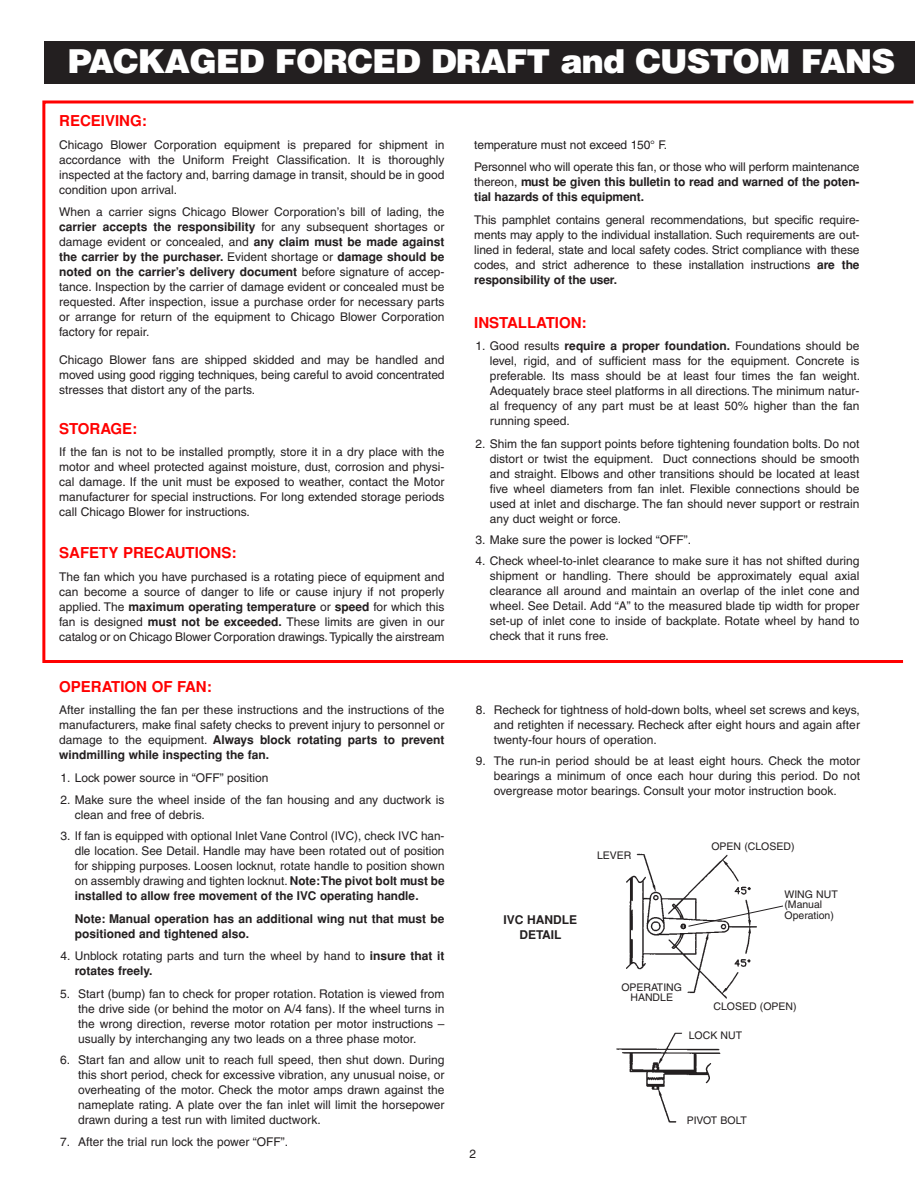
<style>
.page{position:relative;width:918px;height:1188px;background:#fff}
.page>*{position:absolute;margin:0;border:0;box-sizing:border-box;transform-origin:0 0}
.t1{font:900 33px "Helvetica";letter-spacing:-.025em;color:#fff}
.t2{font:700 15px "Helvetica";color:#f00}
.t3{font:12px/15px "Helvetica";color:#231f20;text-align:justify}
.t4{font:700 12px/15px "Helvetica";color:#231f20}
.t5{font:10.5px/10.5px "Helvetica";color:#231f20}
.s1{font-weight:700}
.s2{font-weight:400}
</style>
<div class="page">
<svg style="left:42px;top:100px;width:872px;height:563px"></svg>
<div style="left:58px;top:114px;width:388px;height:532px;background:#fff"></div>
<div style="left:473px;top:139px;width:388px;height:510px;background:#fff"></div>
<img style="left:626px;top:853px;width:131px;height:146px">
<img style="left:616px;top:1032px;width:105px;height:91px">
<div style="left:44px;top:41px;width:871px;height:42px;background:#231f20"></div>
<div style="left:686px;top:1030px;width:59px;height:16px;background:#fff"></div>
<div style="left:709px;top:840px;width:88px;height:14px;background:#fff"></div>
<div style="left:592px;top:850px;width:41px;height:16px;background:#fff"></div>
<div style="left:617px;top:982px;width:69px;height:33px;background:#fff"></div>
<div style="left:678px;top:1115px;width:77px;height:19px;background:#fff"></div>
<svg style="left:687px;top:905px;width:96px;height:22px"></svg>
<p class="t1" style="left:68px;top:43px;width:829px">PACKAGED FORCED DRAFT and CUSTOM FANS</p>
<p class="t2" style="left:59px;top:112px;width:89px">RECEIVING:</p>
<p class="t3" style="left:59px;top:138px;width:387px">Chicago Blower Corporation equipment is prepared for shipment in accordance with the Uniform Freight Classification. It is thoroughly inspected at the factory and, barring damage in transit, should be in good condition upon arrival.</p>
<p class="t3" style="left:59px;top:206px;width:387px">When a carrier signs Chicago Blower Corporation’s bill of lading, the <span class="s1">carrier accepts the responsibility</span> for any subsequent shortages or damage evident or concealed, and <span class="s1">any claim must be made against the carrier by the purchaser.</span> Evident shortage or <span class="s1">damage should be noted on the carrier’s delivery document</span> before signature of accep&shy;tance. Inspection by the carrier of damage evident or concealed must be requested. After inspection, issue a purchase order for necessary parts or arrange for return of the equipment to Chicago Blower Corporation factory for repair.</p>
<p class="t3" style="left:59px;top:354px;width:387px">Chicago Blower fans are shipped skidded and may be handled and moved using good rigging techniques, being careful to avoid concentrated stresses that distort any of the parts.</p>
<p class="t2" style="left:59px;top:420px;width:79px">STORAGE:</p>
<p class="t3" style="left:59px;top:446px;width:387px">If the fan is not to be installed promptly, store it in a dry place with the motor and wheel protected against moisture, dust, corrosion and physi&shy;cal damage. If the unit must be exposed to weather, contact the Motor manufacturer for special instructions. For long extended storage periods call Chicago Blower for instructions.</p>
<p class="t2" style="left:59px;top:544px;width:179px">SAFETY PRECAUTIONS:</p>
<p class="t3" style="left:59px;top:570px;width:387px">The fan which you have purchased is a rotating piece of equipment and can become a source of danger to life or cause injury if not properly applied. The <span class="s1">maximum operating temperature</span> or <span class="s1">speed</span> for which this fan is designed <span class="s1">must not be exceeded.</span> These limits are given in our catalog or on Chicago Blower Corporation drawings.Typically the airstream</p>
<p class="t2" style="left:59px;top:678px;width:154px">OPERATION OF FAN:</p>
<p class="t3" style="left:59px;top:704px;width:387px">After installing the fan per these instructions and the instructions of the manufacturers, make final safety checks to prevent injury to personnel or damage to the equipment. <span class="s1">Always block rotating parts to prevent windmilling while inspecting the fan.</span></p>
<p class="t3" style="left:60px;top:771px;width:210px">1. Lock power source in “OFF” position</p>
<p class="t3" style="left:75px;top:794px;width:371px;text-indent:-14px">2. Make sure the wheel inside of the fan housing and any ductwork is clean and free of debris.</p>
<p class="t3" style="left:75px;top:830px;width:371px;text-indent:-14px">3. If fan is equipped with optional Inlet Vane Control (IVC), check IVC han&shy;dle location. See Detail. Handle may have been rotated out of position for shipping purposes. Loosen locknut, rotate handle to position shown on assembly drawing and tighten locknut. <span class="s1">Note:The pivot bolt must be installed to allow free movement of the IVC operating handle.</span></p>
<p class="t4" style="left:75px;top:911px;width:371px">Note: Manual operation has an additional wing nut that must be positioned and tightened also.</p>
<p class="t3" style="left:75px;top:950px;width:371px;text-indent:-14px">4. Unblock rotating parts and turn the wheel by hand to <span class="s1">insure that it rotates freely.</span></p>
<p class="t3" style="left:78px;top:987px;width:368px;text-indent:-18px">5. Start (bump) fan to check for proper rotation. Rotation is viewed from the drive side (or behind the motor on A/4 fans). If the wheel turns in the wrong direction, reverse motor rotation per motor instructions – usually by interchanging any two leads on a three phase motor.</p>
<p class="t3" style="left:78px;top:1054px;width:368px;text-indent:-18px">6. Start fan and allow unit to reach full speed, then shut down. During this short period, check for excessive vibration, any unusual noise, or overheating of the motor. Check the motor amps drawn against the nameplate rating. A plate over the fan inlet will limit the horsepower drawn during a test run with limited ductwork.</p>
<p class="t3" style="left:60px;top:1135px;width:229px">7. After the trial run lock the power “OFF”.</p>
<p class="t3" style="left:474px;top:135px;width:387px;line-height:22.5px">temperature must not exceed 150° F.<br>Personnel who will operate this fan, or those who will perform maintenance</p>
<p class="t4" style="left:474px;top:175px;width:387px"><span class="s2">thereon,</span> must be given this bulletin to read and warned of the poten&shy;tial hazards of this equipment.</p>
<p class="t3" style="left:474px;top:213px;width:387px">This pamphlet contains general recommendations, but specific require&shy;ments may apply to the individual installation. Such requirements are out&shy;lined in federal, state and local safety codes. Strict compliance with these codes, and strict adherence to these installation instructions <span class="s1">are the responsibility of the user.</span></p>
<p class="t2" style="left:474px;top:314px;width:114px">INSTALLATION:</p>
<p class="t3" style="left:490px;top:340px;width:372px;text-indent:-14px">1. Good results <span class="s1">require a proper foundation.</span> Foundations should be level, rigid, and of sufficient mass for the equipment. Concrete is preferable. Its mass should be at least four times the fan weight.<br>Adequately brace steel platforms in all directions. The minimum natur&shy;al frequency of any part must be at least 50% higher than the fan running speed.</p>
<p class="t3" style="left:490px;top:437px;width:371px;text-indent:-14px">2. Shim the fan support points before tightening foundation bolts. Do not distort or twist the equipment. Duct connections should be smooth and straight. Elbows and other transitions should be located at least five wheel diameters from fan inlet. Flexible connections should be used at inlet and discharge. The fan should never support or restrain any duct weight or force.</p>
<p class="t3" style="left:475px;top:533px;width:217px">3. Make sure the power is locked “OFF”.</p>
<p class="t3" style="left:490px;top:554px;width:371px;text-indent:-14px">4. Check wheel-to-inlet clearance to make sure it has not shifted during shipment or handling. There should be approximately equal axial clearance all around and maintain an overlap of the inlet cone and wheel. See Detail. Add “A” to the measured blade tip width for proper set-up of inlet cone to inside of backplate. Rotate wheel by hand to check that it runs free.</p>
<p class="t3" style="left:494px;top:703px;width:368px;text-indent:-18px">8. Recheck for tightness of hold-down bolts, wheel set screws and keys, and retighten if necessary. Recheck after eight hours and again after twenty-four hours of operation.</p>
<p class="t3" style="left:494px;top:755px;width:368px;text-indent:-18px">9. The run-in period should be at least eight hours. Check the motor bearings a minimum of once each hour during this period. Do not overgrease motor bearings. Consult your motor instruction book.</p>
<p class="t4" style="left:504px;top:912px;width:75px;text-align:center">IVC HANDLE<br>DETAIL</p>
<p class="t5" style="left:597px;top:851px;width:36px">LEVER</p>
<p class="t5" style="left:711px;top:842px;width:85px">OPEN (CLOSED)</p>
<p class="t5" style="left:784px;top:890px;width:55px">WING NUT (Manual<br>Operation)</p>
<p class="t5" style="left:621px;top:983px;width:62px;text-align:center">OPERATING<br>HANDLE</p>
<p class="t5" style="left:714px;top:1002px;width:85px">CLOSED (OPEN)</p>
<p class="t5" style="left:689px;top:1031px;width:55px">LOCK NUT</p>
<p class="t3" style="left:469px;top:1147px;width:8px">2</p>
<p class="t5" style="left:687px;top:1116px;width:62px">PIVOT BOLT</p>
</div>
